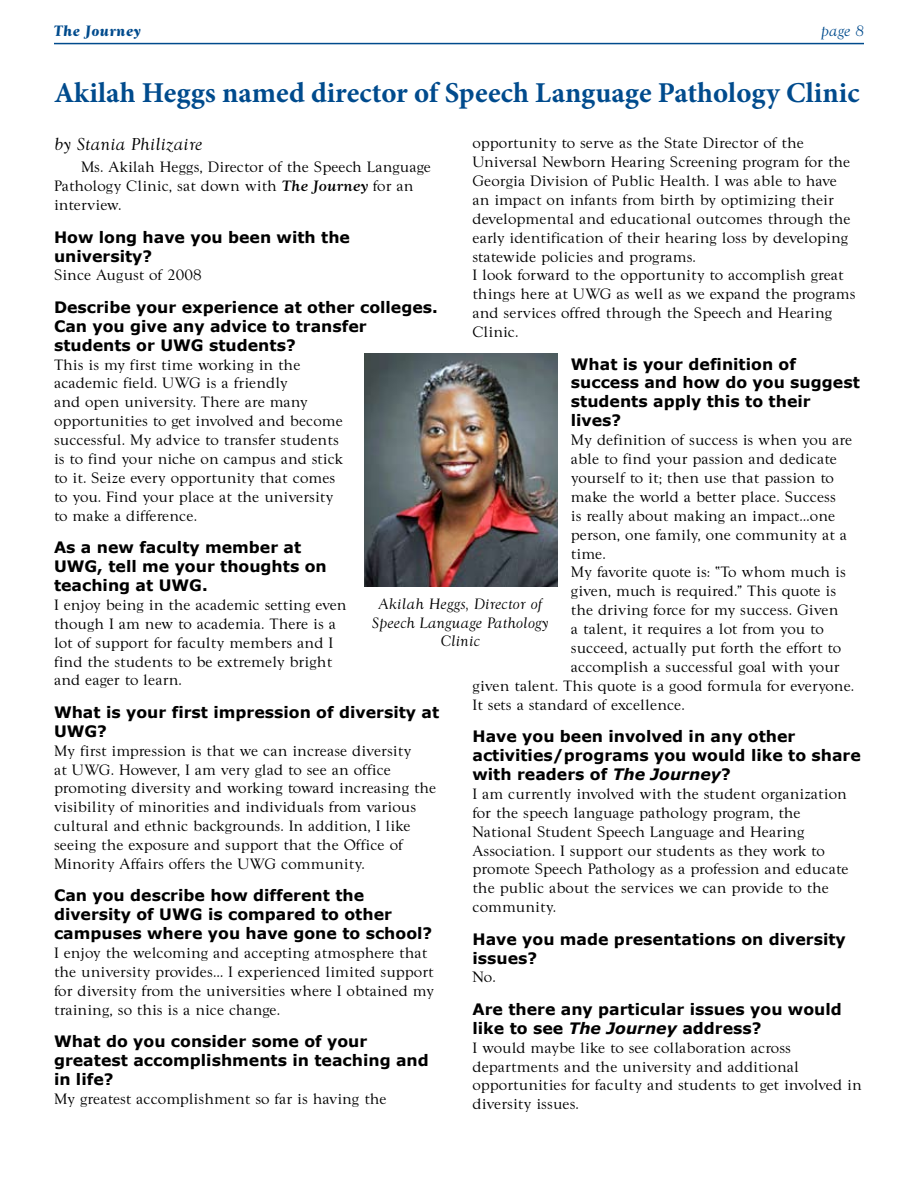
<style>
.page{position:relative;width:918px;height:1188px;background:#fff}
.page>*{position:absolute;margin:0;border:0;box-sizing:border-box;transform-origin:0 0}
.t1{font:700 28.8px "Minion Pro";color:#004b8d}
.t2{font:italic 18px "Goudy T";color:#000}
.t3{font:15.75px/18.9px "Goudy T";color:#000}
.t4{font:700 15.75px/18.9px "Verdana";color:#000}
.t5{font:italic 15.75px/18.9px "Goudy T";color:#000;text-align:center}
.t6{font:italic 700 15.75px "Goudy T";color:#004b8d}
.t7{font:italic 15.75px "Goudy T";color:#004b8d}
.s1{font-family:"Goudy T Med Ita"}
.s2{font-style:italic}
</style>
<div class="page">
<hr style="left:54px;top:43px;width:810px;height:1px;background:#004b8d">
<img style="left:364px;top:354px;width:193px;height:233px">
<p class="t6" style="left:54px;top:21px;width:89px">The Journey</p>
<p class="t7" style="left:821px;top:21px;width:44px">page 8</p>
<h1 class="t1" style="left:54px;top:72px;width:807px">Akilah Heggs named director of Speech Language Pathology Clinic</h1>
<p class="t2" style="left:54px;top:133px;width:150px">by Stania Philizaire</p>
<p class="t3" style="left:54px;top:158px;width:379px;text-indent:27px">Ms. Akilah Heggs, Director of the Speech Language<br>Pathology Clinic, sat down with <span class="s1">The Journey</span> for an interview.</p>
<p class="t4" style="left:54px;top:227px;width:298px">How long have you been with the university?</p>
<p class="t3" style="left:54px;top:266px;width:149px">Since August of 2008</p>
<p class="t4" style="left:54px;top:297px;width:385px">Describe your experience at other colleges.<br>Can you give any advice to transfer students or UWG students?</p>
<p class="t3" style="left:54px;top:355px;width:290px">This is my first time working in the academic field. UWG is a friendly<br>and open university. There are many opportunities to get involved and become successful. My advice to transfer students is to find your niche on campus and stick to it. Seize every opportunity that comes to you. Find your place at the university to make a difference.</p>
<p class="t4" style="left:54px;top:537px;width:274px">As a new faculty member at<br>UWG, tell me your thoughts on teaching at UWG.</p>
<p class="t3" style="left:54px;top:595px;width:294px">I enjoy being in the academic setting even though I am new to academia. There is a lot of support for faculty members and I find the students to be extremely bright and eager to learn.</p>
<p class="t4" style="left:54px;top:702px;width:387px">What is your first impression of diversity at<br>UWG?</p>
<p class="t3" style="left:54px;top:741px;width:384px">My first impression is that we can increase diversity<br>at UWG. However, I am very glad to see an office promoting diversity and working toward increasing the visibility of minorities and individuals from various cultural and ethnic backgrounds. In addition, I like seeing the exposure and support that the Office of Minority Affairs offers the UWG community.</p>
<p class="t4" style="left:54px;top:886px;width:380px">Can you describe how different the diversity of UWG is compared to other campuses where you have gone to school?</p>
<p class="t3" style="left:54px;top:943px;width:382px">I enjoy the welcoming and accepting atmosphere that the university provides… I experienced limited support for diversity from the universities where I obtained my training, so this is a nice change.</p>
<p class="t4" style="left:54px;top:1032px;width:376px">What do you consider some of your greatest accomplishments in teaching and in life?</p>
<p class="t3" style="left:54px;top:1089px;width:334px">My greatest accomplishment so far is having the</p>
<p class="t3" style="left:472px;top:133px;width:385px">opportunity to serve as the State Director of the Universal Newborn Hearing Screening program for the Georgia Division of Public Health. I was able to have an impact on infants from birth by optimizing their developmental and educational outcomes through the early identification of their hearing loss by developing statewide policies and programs.<br>I look forward to the opportunity to accomplish great things here at UWG as well as we expand the programs and services offred through the Speech and Hearing Clinic.</p>
<p class="t4" style="left:571px;top:354px;width:291px">What is your definition of success and how do you suggest students apply this to their lives?</p>
<p class="t3" style="left:571px;top:430px;width:283px">My definition of success is when you are</p>
<p class="t3" style="left:571px;top:449px;width:268px">able to find your passion and dedicate</p>
<p class="t3" style="left:571px;top:468px;width:265px">yourself to it; then use that passion to</p>
<p class="t3" style="left:571px;top:487px;width:267px">make the world a better place. Success</p>
<p class="t3" style="left:571px;top:506px;width:266px">is really about making an impact…one</p>
<p class="t3" style="left:571px;top:525px;width:278px">person, one family, one community at a</p>
<p class="t3" style="left:571px;top:544px;width:37px">time.</p>
<p class="t3" style="left:571px;top:563px;width:277px">My favorite quote is: “To whom much is</p>
<p class="t3" style="left:571px;top:582px;width:267px">given, much is required.” This quote is</p>
<p class="t3" style="left:571px;top:600px;width:269px">the driving force for my success. Given</p>
<p class="t3" style="left:571px;top:619px;width:254px">a talent, it requires a lot from you to</p>
<p class="t3" style="left:571px;top:638px;width:272px">succeed, actually put forth the effort to</p>
<p class="t3" style="left:571px;top:657px;width:270px">accomplish a successful goal with your</p>
<p class="t3" style="left:472px;top:676px;width:383px">given talent. This quote is a good formula for everyone.</p>
<p class="t3" style="left:472px;top:695px;width:214px">It sets a standard of excellence.</p>
<p class="t4" style="left:472px;top:726px;width:390px">Have you been involved in any other activities/programs you would like to share with readers of <span class="s2">The Journey</span>?</p>
<p class="t3" style="left:472px;top:784px;width:378px">I am currently involved with the student organization for the speech language pathology program, the National Student Speech Language and Hearing Association. I support our students as they work to promote Speech Pathology as a profession and educate the public about the services we can provide to the community.</p>
<p class="t4" style="left:472px;top:929px;width:375px">Have you made presentations on diversity issues?</p>
<p class="t3" style="left:472px;top:968px;width:25px">No.</p>
<p class="t4" style="left:472px;top:999px;width:371px">Are there any particular issues you would like to see <span class="s2">The Journey</span> address?</p>
<p class="t3" style="left:472px;top:1038px;width:391px">I would maybe like to see collaboration across departments and the university and additional opportunities for faculty and students to get involved in diversity issues.</p>
<p class="t5" style="left:372px;top:594px;width:179px">Akilah Heggs, Director of<br>Speech Language Pathology<br>Clinic</p>
</div>
